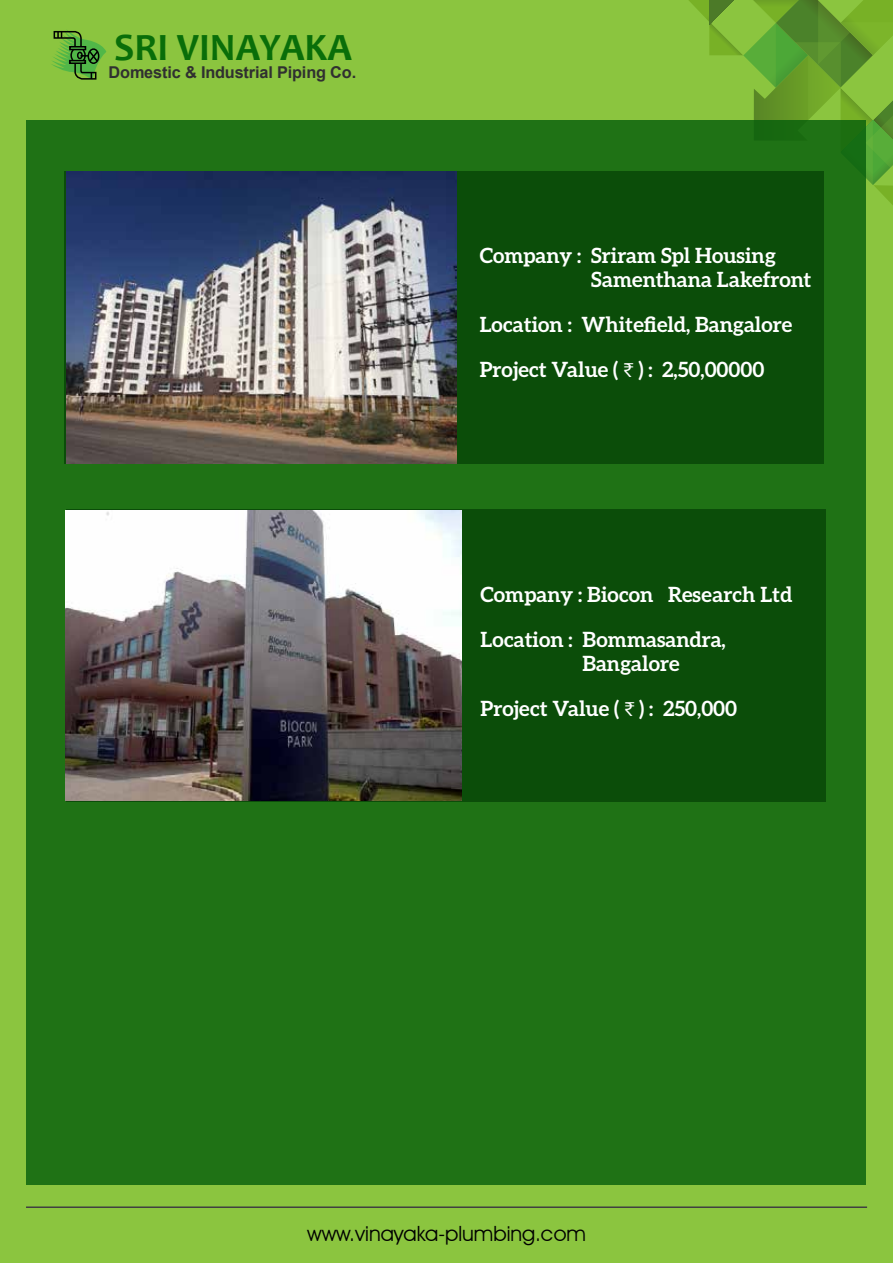
<style>
.page{position:relative;width:893px;height:1263px;background:#8bc53f}
.page>*{position:absolute;margin:0;border:0;box-sizing:border-box;transform-origin:0 0}
.t1{font:700 38.85px "Candara";color:#096e09}
.t2{font:700 21px/45px "Aleo";color:#fff}
.t3{font:21px "Avant Garde IT Cby BT";color:#000}
.t4{font:700 16.35px "Arial";letter-spacing:-.01em;color:#303030}
.s1{font-family:"Myriad Pro";font-weight:400}
</style>
<div class="page">
<svg style="left:51px;top:30px;width:55px;height:50px"></svg>
<svg style="left:689px;top:0;width:204px;height:205px"></svg>
<div style="left:27px;top:120px;width:839px;height:1064px;background:#1f7215"></div>
<div style="left:66px;top:509px;width:760px;height:292px;background:#0b4d09"></div>
<div style="left:64px;top:172px;width:760px;height:292px;background:#0b4d09"></div>
<img style="left:66px;top:171px;width:391px;height:293px">
<hr style="left:26px;top:1206px;width:841px;height:2px;background:#404041">
<img style="left:65px;top:511px;width:397px;height:289px">
<h1 class="t1" style="left:114px;top:23px;width:239px">SRI VINAYAKA</h1>
<p class="t4" style="left:109px;top:61px;width:249px">Domestic &amp; Industrial Piping Co.</p>
<p class="t2" style="left:591px;top:243px;width:222px;line-height:24px;text-indent:-112px">Company : Sriram Spl Housing<br>Samenthana Lakefront</p>
<p class="t2" style="left:480px;top:301px;width:314px">Location : Whitefield, Bangalore<br>Project Value ( <span class="s1">₹</span> ) : 2,50,00000</p>
<p class="t2" style="left:481px;top:571px;width:313px">Company : Biocon Research Ltd<br>Location : Bommasandra,</p>
<p class="t2" style="left:481px;top:640px;width:258px;text-indent:102px">Bangalore<br>Project Value ( <span class="s1">₹</span> ) : 250,000</p>
<p class="t3" style="left:307px;top:1220px;width:280px">www.vinayaka-plumbing.com</p>
</div>
